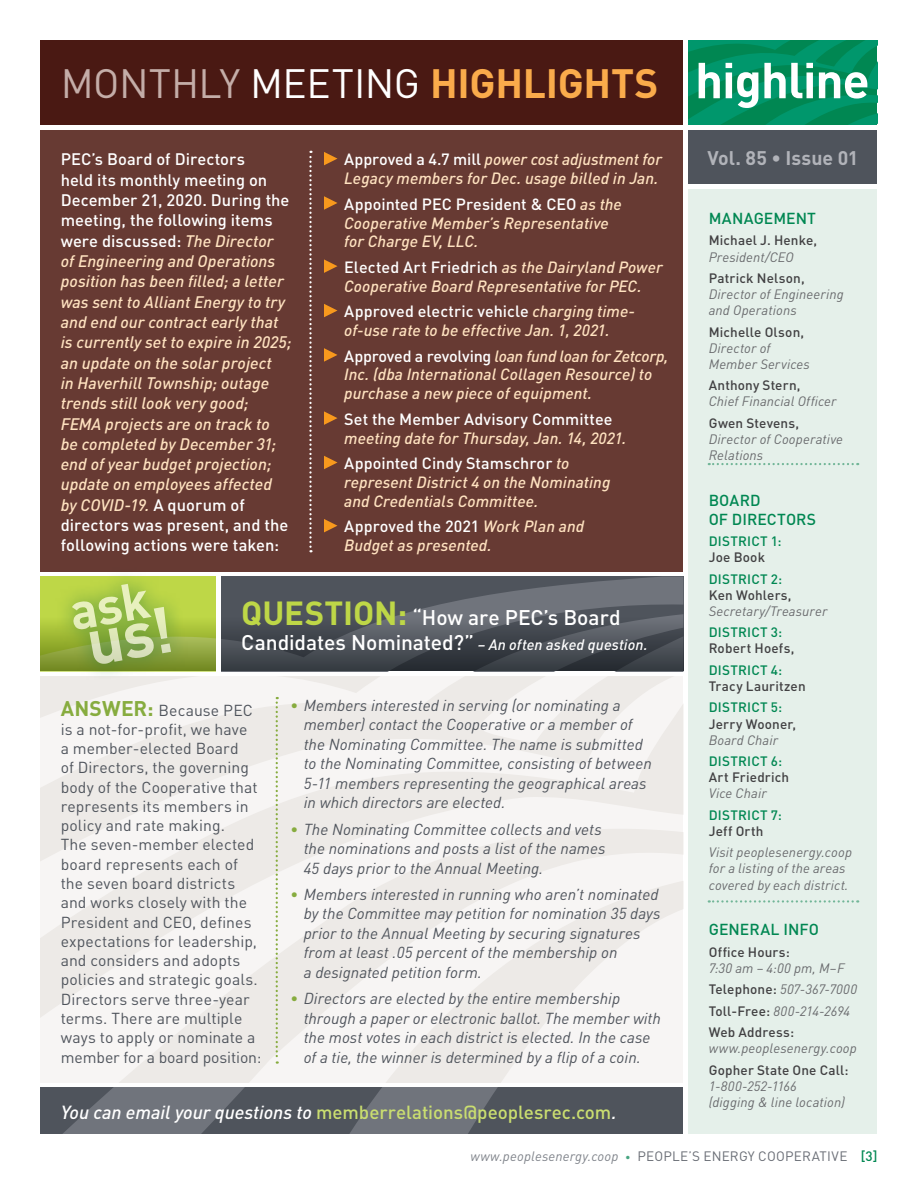
<style>
.page{position:relative;width:918px;height:1188px;background:#fff}
.page>*{position:absolute;margin:0;border:0;box-sizing:border-box;transform-origin:0 0}
.t1{font:700 40.5px "DIN";letter-spacing:-.01em;color:#faab4b}
.t2{font:500 21px "DIN";color:#fff}
.t3{font:700 19.5px "DIN";color:#b1b3b9}
.t4{font:500 18.75px "DIN";letter-spacing:-.005em;color:#cade70}
.t5{font:italic 500 16.5px/20.2px "DIN";color:#ffe2c0}
.t6{font:500 16.5px "DIN";letter-spacing:.005em;color:#fff}
.t7{font:italic 500 16.2px/18.8px "DIN";letter-spacing:.005em;color:#ffe2c0}
.t8{font:500 16.2px "DIN";letter-spacing:.005em;color:#fff}
.t9{font:italic 15.75px/19.5px "DIN";color:#4f545c}
.t10{font:15.75px/19.4px "DIN";letter-spacing:.005em;color:#4f545c}
.t11{font:500 15.75px/18.8px "DIN";letter-spacing:.005em;color:#008752}
.t12{font:italic 500 15px "DIN";letter-spacing:.005em;color:#fff}
.t13{font:italic 13.5px/16px "DIN";letter-spacing:.01em;color:#696a6d}
.t14{font:500 13.5px "DIN";letter-spacing:.01em;color:#414042}
.t15{font:500 13.5px "DIN";letter-spacing:.015em;color:#008752}
.t16{font:13.5px "DIN";letter-spacing:.015em;color:#696d75}
.s1{font-weight:400;color:#c4ada8}
.s2{font-weight:400;color:#fff}
.s3{font-style:normal;color:#fff}
.s4{font-weight:500;font-style:normal;color:#414042}
.s5{font-weight:700;font-size:33px;color:#bed747}
.s6{font-style:normal;font-size:21px}
.s7{color:#87ac3f}
.s8{font-weight:700;font-size:21px;color:#87ac3f}
.s9{font-style:italic;color:#fff}
.s10{font-style:italic;color:#7f838a}
.s11{font-size:10.5px;color:#47a581}
.s12{font-weight:500;color:#008752}
</style>
<div class="page">
<svg style="left:40px;top:1088px;width:643px;height:46px;background:#5b6068"></svg>
<div style="left:688px;top:189px;width:190px;height:945px;background:#e5f0ea"></div>
<svg style="left:688px;top:40px;width:190px;height:85px;background:#2ba27a"></svg>
<div style="left:688px;top:130px;width:190px;height:54px;background:#4f545c"></div>
<svg style="left:709px;top:463px;width:149px;height:2px"></svg>
<svg style="left:709px;top:900px;width:149px;height:3px"></svg>
<div style="left:40px;top:130px;width:643px;height:441px;background:#673a33"></div>
<svg style="left:324px;top:152px;width:14px;height:13px"></svg>
<svg style="left:324px;top:196px;width:13px;height:14px"></svg>
<svg style="left:324px;top:259px;width:14px;height:14px"></svg>
<svg style="left:324px;top:304px;width:14px;height:13px"></svg>
<svg style="left:324px;top:348px;width:14px;height:14px"></svg>
<svg style="left:324px;top:411px;width:14px;height:14px"></svg>
<svg style="left:324px;top:456px;width:14px;height:13px"></svg>
<svg style="left:324px;top:519px;width:14px;height:13px"></svg>
<div style="left:40px;top:40px;width:643px;height:85px;background:#4a1913"></div>
<svg style="left:309px;top:151px;width:3px;height:401px"></svg>
<svg style="left:40px;top:676px;width:643px;height:407px;fill:#f7f5f4"></svg>
<svg style="left:56px;top:571px;width:132px;height:110px"></svg>
<svg style="left:40px;top:577px;width:643px;height:94px;background:#68735a"></svg>
<svg style="left:276px;top:697px;width:2px;height:367px"></svg>
<h1 class="t1" style="left:61px;top:57px;width:599px"><span class="s1">MONTHLY</span> <span class="s2">MEETING</span> HIGHLIGHTS</h1>
<p class="t6" style="left:61px;top:149px;width:186px">PEC’s Board of Directors</p>
<p class="t3" style="left:708px;top:145px;width:152px">Vol. 85 • Issue 01</p>
<p class="t5" style="left:61px;top:169px;width:232px"><span class="s3">held its monthly meeting on<br>December 21, 2020. During the meeting, the following items were discussed:</span> The Director<br>of Engineering and Operations position has been filled; a letter was sent to Alliant Energy to try and end our contract early that is currently set to expire in 2025; an update on the solar project<br>in Haverhill Township; outage trends still look very good;<br>FEMA projects are on track to<br>be completed by December 31; end of year budget projection; update on employees affected by COVID-19. <span class="s3">A quorum of directors was present, and the following actions were taken:</span></p>
<p class="t7" style="left:344px;top:150px;width:319px"><span class="s3">Approved a 4.7 mill</span> power cost adjustment for<br>Legacy members for Dec. usage billed in Jan.</p>
<p class="t7" style="left:344px;top:194px;width:279px"><span class="s3">Appointed PEC President &amp; CEO</span> as the<br>Cooperative Member’s Representative for Charge EV, LLC.</p>
<p class="t7" style="left:344px;top:257px;width:320px"><span class="s3">Elected Art Friedrich</span> as the Dairyland Power<br>Cooperative Board Representative for PEC.</p>
<p class="t7" style="left:344px;top:302px;width:292px"><span class="s3">Approved electric vehicle</span> charging time&shy;of-use rate to be effective Jan. 1, 2021.</p>
<p class="t7" style="left:344px;top:346px;width:326px"><span class="s3">Approved a revolving</span> loan fund loan for Zetcorp,<br>Inc. (dba International Collagen Resource) to purchase a new piece of equipment.</p>
<p class="t8" style="left:344px;top:409px;width:270px">Set the Member Advisory Committee</p>
<p class="t7" style="left:344px;top:425px;width:284px;line-height:25.5px">meeting date for Thursday, Jan. 14, 2021.<br><span class="s3">Appointed Cindy Stamschror</span> to</p>
<p class="t7" style="left:344px;top:472px;width:268px">represent District 4 on the Nominating and Credentials Committee.</p>
<p class="t7" style="left:344px;top:517px;width:242px"><span class="s3">Approved the 2021</span> Work Plan and<br>Budget as presented.</p>
<p class="t11" style="left:709px;top:208px;width:109px">MANAGEMENT</p>
<p class="t14" style="left:709px;top:232px;width:110px">Michael J. Henke,</p>
<p class="t13" style="left:709px;top:248px;width:86px">President/CEO</p>
<p class="t14" style="left:709px;top:270px;width:98px">Patrick Nelson,</p>
<p class="t13" style="left:709px;top:286px;width:137px">Director of Engineering and Operations</p>
<p class="t14" style="left:709px;top:323px;width:97px">Michelle Olson,</p>
<p class="t13" style="left:709px;top:340px;width:103px">Director of<br>Member Services</p>
<p class="t14" style="left:709px;top:377px;width:93px">Anthony Stern,</p>
<p class="t13" style="left:709px;top:393px;width:129px">Chief Financial Officer</p>
<p class="t14" style="left:709px;top:414px;width:92px">Gwen Stevens,</p>
<p class="t13" style="left:709px;top:431px;width:136px">Director of Cooperative<br>Relations</p>
<p class="t11" style="left:709px;top:490px;width:109px">BOARD<br>OF DIRECTORS</p>
<p class="t15" style="left:709px;top:533px;width:74px">DISTRICT 1:</p>
<p class="t14" style="left:709px;top:549px;width:58px">Joe Book</p>
<p class="t15" style="left:709px;top:570px;width:75px">DISTRICT 2:</p>
<p class="t14" style="left:709px;top:586px;width:84px">Ken Wohlers,</p>
<p class="t13" style="left:709px;top:603px;width:120px">Secretary/Treasurer</p>
<p class="t15" style="left:709px;top:624px;width:75px">DISTRICT 3:</p>
<p class="t14" style="left:709px;top:640px;width:87px">Robert Hoefs,</p>
<p class="t15" style="left:709px;top:661px;width:75px">DISTRICT 4:</p>
<p class="t14" style="left:709px;top:677px;width:98px">Tracy Lauritzen</p>
<p class="t15" style="left:709px;top:699px;width:75px">DISTRICT 5:</p>
<p class="t14" style="left:709px;top:715px;width:89px">Jerry Wooner,</p>
<p class="t13" style="left:709px;top:731px;width:71px">Board Chair</p>
<p class="t15" style="left:709px;top:753px;width:75px">DISTRICT 6:</p>
<p class="t14" style="left:709px;top:769px;width:82px">Art Friedrich</p>
<p class="t13" style="left:709px;top:785px;width:60px">Vice Chair</p>
<p class="t15" style="left:709px;top:806px;width:75px">DISTRICT 7:</p>
<p class="t14" style="left:709px;top:822px;width:56px">Jeff Orth</p>
<p class="t13" style="left:709px;top:844px;width:145px">Visit peoplesenergy.coop for a listing of the areas covered by each district.</p>
<p class="t11" style="left:709px;top:920px;width:112px">GENERAL INFO</p>
<p class="t14" style="left:709px;top:943px;width:83px">Office Hours:</p>
<p class="t13" style="left:709px;top:957px;width:150px;line-height:21.5px">7:30 am – 4:00 pm, M–F<br><span class="s4">Telephone:</span> 507-367-7000<br><span class="s4">Toll-Free:</span> 800-214-2694<br><span class="s4">Web Address:</span></p>
<p class="t13" style="left:709px;top:1040px;width:150px">www.peoplesenergy.coop</p>
<p class="t14" style="left:709px;top:1061px;width:141px">Gopher State One Call:</p>
<p class="t13" style="left:709px;top:1078px;width:138px">1-800-252-1166 (digging &amp; line location)</p>
<h2 class="t2" style="left:241px;top:604px;width:381px"><span class="s5">QUESTION:</span> “How are PEC’s Board</h2>
<p class="t12" style="left:241px;top:635px;width:408px"><span class="s6">Candidates Nominated?”</span> – An often asked question.</p>
<p class="t9" style="left:304px;top:695px;width:350px;text-indent:-13px"><span class="s7">•</span> Members interested in serving (or nominating a member) contact the Cooperative or a member of the Nominating Committee. The name is submitted to the Nominating Committee, consisting of between 5-11 members representing the geographical areas in which directors are elected.</p>
<p class="t9" style="left:304px;top:819px;width:303px;text-indent:-13px"><span class="s7">•</span> The Nominating Committee collects and vets the nominations and posts a list of the names<br>45 days prior to the Annual Meeting.</p>
<p class="t9" style="left:304px;top:884px;width:358px;text-indent:-13px"><span class="s7">•</span> Members interested in running who aren’t nominated by the Committee may petition for nomination 35 days prior to the Annual Meeting by securing signatures from at least .05 percent of the membership on<br>a designated petition form.</p>
<p class="t9" style="left:304px;top:988px;width:359px;text-indent:-13px"><span class="s7">•</span> Directors are elected by the entire membership through a paper or electronic ballot. The member with the most votes in each district is elected. In the case of a tie, the winner is determined by a flip of a coin.</p>
<p class="t10" style="left:61px;top:700px;width:202px"><span class="s8">ANSWER:</span> Because PEC is a not-for-profit, we have<br>a member-elected Board<br>of Directors, the governing body of the Cooperative that represents its members in policy and rate making.<br>The seven-member elected board represents each of the seven board districts and works closely with the<br>President and CEO, defines expectations for leadership, and considers and adopts policies and strategic goals.<br>Directors serve three-year terms. There are multiple ways to apply or nominate a member for a board position:</p>
<p class="t4" style="left:61px;top:1100px;width:558px"><span class="s9">You can email your questions to</span> memberrelations@peoplesrec.com<span class="s9">.</span></p>
<p class="t16" style="left:470px;top:1148px;width:409px"><span class="s10">www.peoplesenergy.coop</span> <span class="s11">•</span> PEOPLE’S ENERGY COOPERATIVE <span class="s12">[3]</span></p>
</div>
